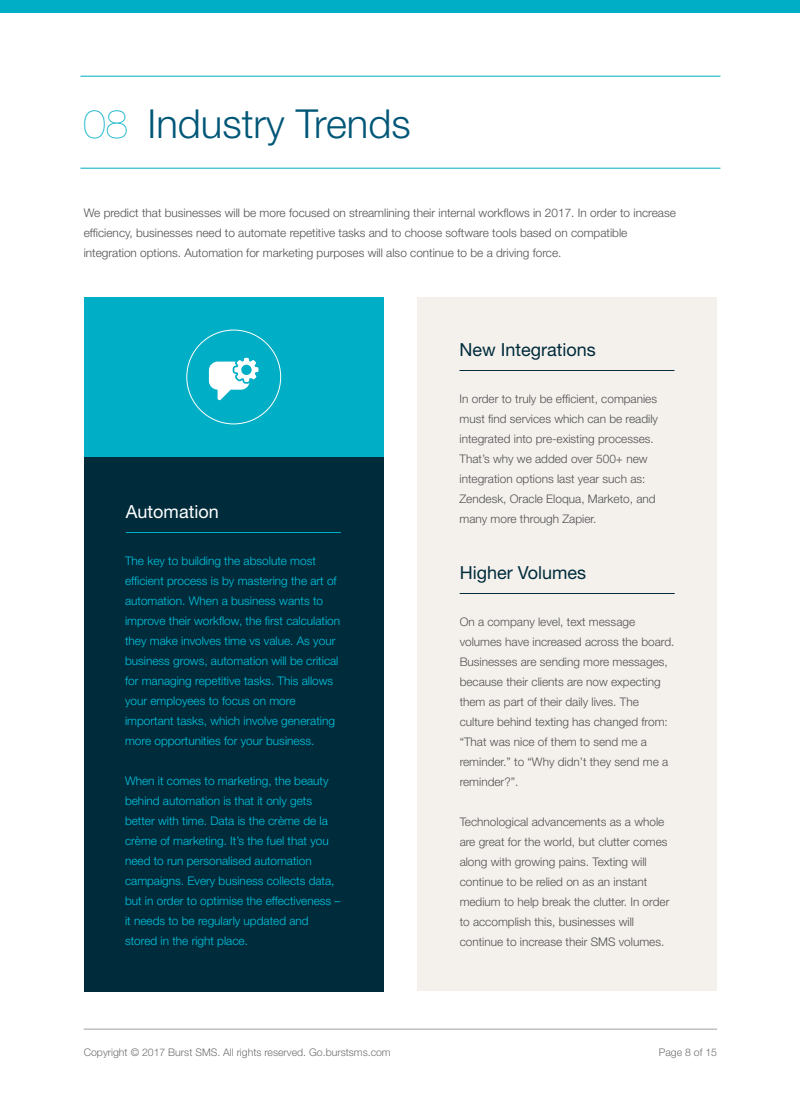
<style>
.page{position:relative;width:800px;height:1100px;background:#fff}
.page>*{position:absolute;margin:0;border:0;box-sizing:border-box;transform-origin:0 0}
.t1{font:300 40px "Helvetica Neue";color:#005677}
.t2{font:18px "Helvetica Neue";color:#002b3b}
.t3{font:18px "Helvetica Neue";color:#fff}
.t4{font:300 11.8px/20px "Helvetica Neue";color:#515151}
.t5{font:300 11.8px/20px "Helvetica Neue";color:#00c4df}
.t6{font:300 10.5px "Helvetica Neue";color:#707070}
.s1{font-weight:200;color:#00aec5}
</style>
<div class="page">
<hr style="left:84px;top:1029px;width:633px;height:1px;background:#b7b7b7">
<hr style="left:80px;top:168px;width:640px;height:1px;background:#00aec5">
<hr style="left:80px;top:76px;width:640px;height:1px;background:#00aec5">
<div style="left:417px;top:297px;width:300px;height:694px;background:#f4f1ed"></div>
<hr style="left:460px;top:370px;width:214px;height:1px;background:#002b3b">
<hr style="left:460px;top:593px;width:215px;height:1px;background:#002b3b">
<div style="left:84px;top:457px;width:300px;height:535px;background:#002b3b"></div>
<hr style="left:126px;top:532px;width:215px;height:1px;background:#00aec5">
<div style="left:84px;top:297px;width:300px;height:160px;background:#00aec5"></div>
<svg style="left:209px;top:358px;width:50px;height:42px"></svg>
<div style="left:0;top:0;width:800px;height:13px;background:#00aec5"></div>
<h1 class="t1" style="left:84px;top:91px;width:328px"><span class="s1">08</span> Industry Trends</h1>
<p class="t4" style="left:84px;top:202px;width:594px">We predict that businesses will be more focused on streamlining their internal workflows in 2017. In order to increase efficiency, businesses need to automate repetitive tasks and to choose software tools based on compatible integration options. Automation for marketing purposes will also continue to be a driving force.</p>
<h2 class="t3" style="left:126px;top:499px;width:94px">Automation</h2>
<p class="t5" style="left:125px;top:550px;width:217px">The key to building the absolute most efficient process is by mastering the art of automation. When a business wants to improve their workflow, the first calculation they make involves time vs value. As your business grows, automation will be critical for managing repetitive tasks. This allows your employees to focus on more important tasks, which involve generating more opportunities for your business.</p>
<p class="t5" style="left:125px;top:771px;width:217px">When it comes to marketing, the beauty behind automation is that it only gets better with time. Data is the crème de la crème of marketing. It’s the fuel that you need to run personalised automation campaigns. Every business collects data, but in order to optimise the effectiveness – it needs to be regularly updated and stored in the right place.</p>
<h2 class="t2" style="left:460px;top:337px;width:138px">New Integrations</h2>
<p class="t4" style="left:460px;top:388px;width:200px">In order to truly be efficient, companies must find services which can be readily integrated into pre-existing processes.<br>That’s why we added over 500+ new integration options last year such as:<br>Zendesk, Oracle Eloqua, Marketo, and many more through Zapier.</p>
<h2 class="t2" style="left:460px;top:560px;width:128px">Higher Volumes</h2>
<p class="t4" style="left:460px;top:611px;width:216px">On a company level, text message volumes have increased across the board.<br>Businesses are sending more messages, because their clients are now expecting them as part of their daily lives. The culture behind texting has changed from: “That was nice of them to send me a reminder.” to “Why didn’t they send me a reminder?”.</p>
<p class="t4" style="left:460px;top:812px;width:211px">Technological advancements as a whole are great for the world, but clutter comes along with growing pains. Texting will continue to be relied on as an instant medium to help break the clutter. In order to accomplish this, businesses will continue to increase their SMS volumes.</p>
<p class="t6" style="left:84px;top:1044px;width:309px">Copyright © 2017 Burst SMS. All rights reserved. Go.burstsms.com</p>
<p class="t6" style="left:659px;top:1044px;width:60px">Page 8 of 15</p>
</div>
